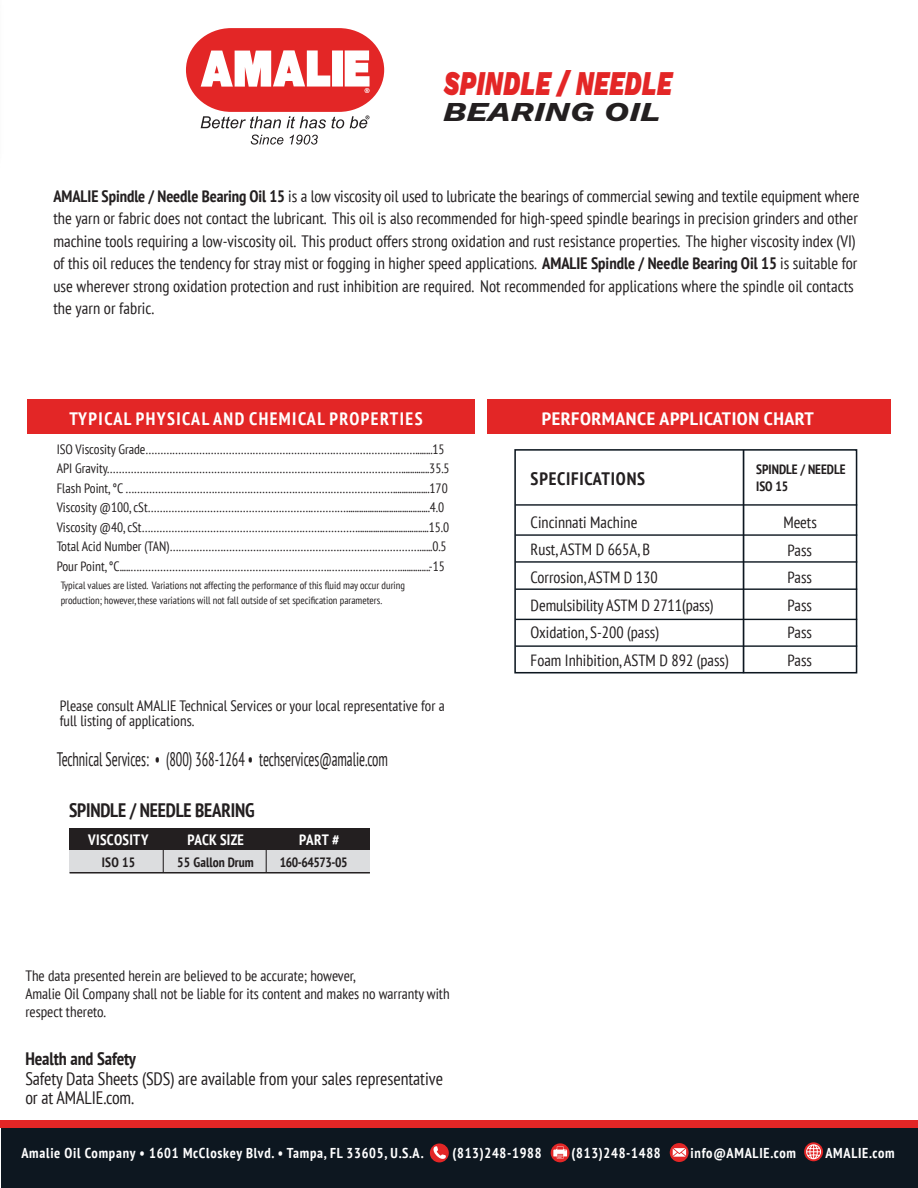
<style>
.page{position:relative;width:918px;height:1188px;background:#fff}
.page>*{position:absolute;margin:0;border:0;box-sizing:border-box;transform-origin:0 0}
.t1{font:italic 900 34.05px "Work Sans";letter-spacing:.02em;color:#e32626;scale:.7 1}
.t2{font:italic 700 26.85px "Work Sans";color:#231f20;scale:1.28 1}
.t3{font:condensed 19.5px "PT Sans";letter-spacing:-.005em;color:#231f20;scale:.75 1}
.t4{font:700 condensed 19.5px "PT Sans";letter-spacing:-.01em;color:#231f20}
.t5{font:condensed 18px/19.5px "PT Sans";letter-spacing:-.005em;color:#231f20}
.t6{font:700 condensed 18px "PT Sans";letter-spacing:.08em;color:#fff}
.t7{font:700 condensed 18px "PT Sans";letter-spacing:.04em;color:#fff;scale:1.1 1}
.t8{font:700 condensed 18px "PT Sans";letter-spacing:-.005em;color:#231f20}
.t9{font:700 condensed 18px "PT Sans";letter-spacing:.04em;color:#231f20}
.t10{font:condensed 16.5px/22.5px "PT Sans";color:#231f20}
.t11{font:condensed 16.2px/27.6px "PT Sans";color:#231f20}
.t12{font:condensed 15px/18px "PT Sans";color:#231f20}
.t13{font:700 condensed 15px "PT Sans";letter-spacing:.015em;color:#fff}
.t14{font:700 condensed 14.25px "PT Sans";letter-spacing:.05em;color:#fff}
.t15{font:condensed 13.5px/19.5px "PT Sans";color:#231f20}
.t16{font:700 condensed 13.5px/16.2px "PT Sans";color:#231f20}
.t17{font:700 condensed 13.5px "PT Sans";letter-spacing:-.03em;color:#231f20}
.t18{font:condensed 10.5px/15px "PT Sans";color:#231f20}
.s1{font-weight:700}
</style>
<div class="page">
<div style="left:1px;top:1123px;width:917px;height:65px;background:#0d1720"></div>
<div style="left:0;top:1120px;width:918px;height:7px;background:#e32626"></div>
<svg style="left:430px;top:1143px;width:19px;height:19px"></svg>
<svg style="left:432px;top:1146px;width:14px;height:13px"></svg>
<svg style="left:551px;top:1143px;width:19px;height:19px"></svg>
<svg style="left:553px;top:1147px;width:14px;height:12px"></svg>
<svg style="left:670px;top:1143px;width:19px;height:19px"></svg>
<svg style="left:673px;top:1148px;width:13px;height:9px"></svg>
<svg style="left:804px;top:1142px;width:19px;height:19px"></svg>
<svg style="left:806px;top:1144px;width:15px;height:15px"></svg>
<div style="left:27px;top:399px;width:863px;height:34px;background:#e32626"></div>
<div style="left:475px;top:396px;width:12px;height:38px;background:#fff"></div>
<svg style="left:186px;top:28px;width:198px;height:100px"></svg>
<svg style="left:251px;top:135px;width:32px;height:10px"></svg>
<svg style="left:290px;top:135px;width:28px;height:10px"></svg>
<div style="left:514px;top:449px;width:343px;height:225px;border:2px solid #0d1720"></div>
<hr style="left:515px;top:534px;width:342px;height:2px;background:#0d1720">
<hr style="left:515px;top:561px;width:342px;height:2px;background:#0d1720">
<hr style="left:515px;top:504px;width:342px;height:2px;background:#0d1720">
<hr style="left:515px;top:588px;width:342px;height:2px;background:#0d1720">
<hr style="left:515px;top:619px;width:342px;height:1px;background:#0d1720">
<hr style="left:515px;top:645px;width:342px;height:2px;background:#0d1720">
<hr style="left:743px;top:450px;width:1px;height:223px;background:#0d1720">
<div style="left:69px;top:828px;width:301px;height:23px;background:#231f20"></div>
<div style="left:69px;top:851px;width:301px;height:22px;background:#dcdddf"></div>
<svg style="left:163px;top:850px;width:1px;height:22px"></svg>
<svg style="left:266px;top:850px;width:1px;height:22px"></svg>
<hr style="left:70px;top:872px;width:300px;height:2px;background:#231f20">
<h1 class="t1" style="left:444px;top:58px;width:327px">SPINDLE / NEEDLE</h1>
<h2 class="t2" style="left:443px;top:91px;width:172px">BEARING OIL</h2>
<p class="t10" style="left:53px;top:184px;width:808px"><span class="s1">AMALIE Spindle / Needle Bearing Oil 15</span> is a low viscosity oil used to lubricate the bearings of commercial sewing and textile equipment where the yarn or fabric does not contact the lubricant. This oil is also recommended for high-speed spindle bearings in precision grinders and other machine tools requiring a low-viscosity oil. This product offers strong oxidation and rust resistance properties. The higher viscosity index (VI) of this oil reduces the tendency for stray mist or fogging in higher speed applications. <span class="s1">AMALIE Spindle / Needle Bearing Oil 15</span> is suitable for use wherever strong oxidation protection and rust inhibition are required. Not recommended for applications where the spindle oil contacts the yarn or fabric.</p>
<p class="t6" style="left:69px;top:406px;width:355px">TYPICAL PHYSICAL AND CHEMICAL PROPERTIES</p>
<p class="t15" style="left:57px;top:439px;width:394px">ISO Viscosity Grade………………………………………………………………………….……........15<br>API Gravity……………………………………………………………………………………….............35.5<br>Flash Point, °C ……………………………………………………………………………….................170<br>Viscosity @100, cSt……………………………………………….………….......................................4.0<br>Viscosity @40, cSt…………………………………………………….………….................................15.0<br>Total Acid Number (TAN)…………………………………………………………………………......0.5<br>Pour Point, °C.....………………………………………………………….……………………..............-15</p>
<p class="t18" style="left:61px;top:578px;width:346px">Typical values are listed. Variations not affecting the performance of this fluid may occur during production; however, these variations will not fall outside of set specification parameters.</p>
<p class="t12" style="left:60px;top:698px;width:386px;line-height:15px">Please consult AMALIE Technical Services or your local representative for a full listing of applications.</p>
<p class="t3" style="left:57px;top:746px;width:443px">Technical Services: • (800) 368-1264 • techservices@amalie.com</p>
<p class="t4" style="left:69px;top:797px;width:187px">SPINDLE / NEEDLE BEARING</p>
<p class="t13" style="left:88px;top:830px;width:62px">VISCOSITY</p>
<p class="t13" style="left:187px;top:830px;width:58px">PACK SIZE</p>
<p class="t13" style="left:299px;top:830px;width:42px">PART #</p>
<p class="t16" style="left:102px;top:853px;width:35px">ISO 15</p>
<p class="t16" style="left:177px;top:853px;width:78px">55 Gallon Drum</p>
<p class="t17" style="left:280px;top:853px;width:69px">160-64573-05</p>
<p class="t12" style="left:25px;top:966px;width:426px">The data presented herein are believed to be accurate; however,<br>Amalie Oil Company shall not be liable for its content and makes no warranty with respect thereto.</p>
<p class="t8" style="left:25px;top:1047px;width:112px">Health and Safety</p>
<p class="t5" style="left:25px;top:1068px;width:419px">Safety Data Sheets (SDS) are available from your sales representative or at AMALIE.com.</p>
<p class="t7" style="left:542px;top:406px;width:249px">PERFORMANCE APPLICATION CHART</p>
<p class="t9" style="left:531px;top:467px;width:116px">SPECIFICATIONS</p>
<p class="t16" style="left:756px;top:461px;width:91px">SPINDLE / NEEDLE<br>ISO 15</p>
<p class="t11" style="left:783px;top:508px;width:35px">Meets<br>Pass<br>Pass<br>Pass<br>Pass<br>Pass</p>
<p class="t11" style="left:531px;top:508px;width:108px">Cincinnati Machine</p>
<p class="t11" style="left:531px;top:535px;width:200px">Rust, ASTM D 665A, B<br>Corrosion, ASTM D 130<br>Demulsibility ASTM D 2711(pass)<br>Oxidation, S-200 (pass)<br>Foam Inhibition, ASTM D 892 (pass)</p>
<p class="t14" style="left:21px;top:1144px;width:403px">Amalie Oil Company • 1601 McCloskey Blvd. • Tampa, FL 33605, U.S.A.</p>
<p class="t14" style="left:452px;top:1143px;width:91px">(813)248-1988</p>
<p class="t14" style="left:572px;top:1143px;width:91px">(813)248-1488</p>
<p class="t14" style="left:691px;top:1143px;width:107px">info@AMALIE.com</p>
<p class="t14" style="left:825px;top:1143px;width:71px">AMALIE.com</p>
</div>
